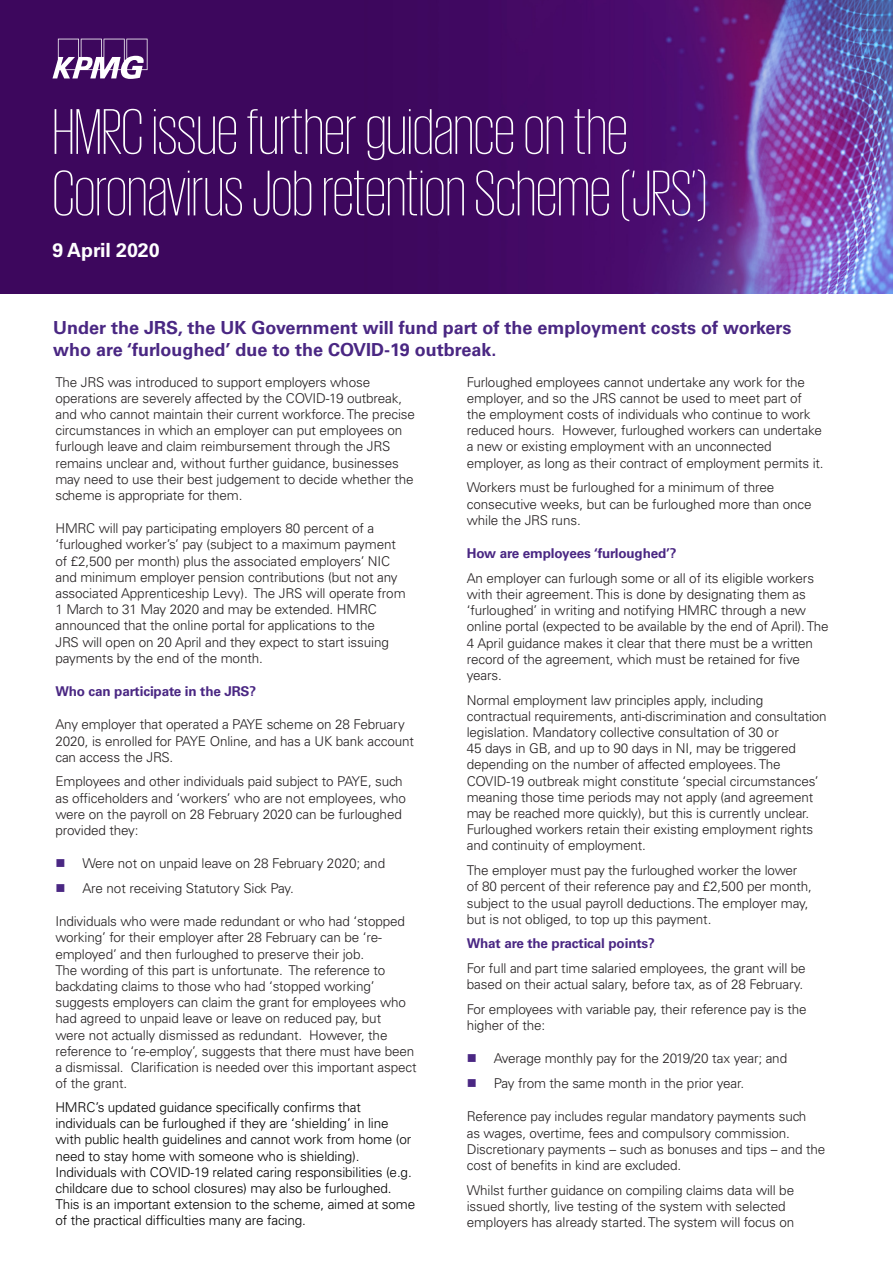
<style>
.page{position:relative;width:893px;height:1263px;background:#fff}
.page>*{position:absolute;margin:0;border:0;box-sizing:border-box;transform-origin:0 0}
.t1{font:200 66px/61.5px "KPMG";color:#fff}
.t2{font:700 19.5px "Univers LT Std";color:#fff}
.t3{font:700 18px/21.6px "Univers LT Std";color:#4a2783}
.t4{font:300 13.5px/16.2px "Univers LT Std";letter-spacing:-.01em;color:#231f20}
.t5{font:300 13.5px/16.2px "Univers LT Std";letter-spacing:-.01em;color:#000}
.t6{font:700 13.5px "Univers LT Std";letter-spacing:-.01em;color:#4a2783}
</style>
<div class="page">
<img style="left:0;top:0;width:893px;height:293px">
<svg style="left:53px;top:39px;width:95px;height:40px"></svg>
<h1 class="t1" style="left:52px;top:99px;width:657px">HMRC issue further guidance on the<br>Coronavirus Job retention Scheme (‘JRS’)</h1>
<h2 class="t2" style="left:52px;top:239px;width:109px">9 April 2020</h2>
<h3 class="t3" style="left:53px;top:317px;width:740px">Under the JRS, the UK Government will fund part of the employment costs of workers who are ‘furloughed’ due to the COVID-19 outbreak.</h3>
<p class="t4" style="left:55px;top:374px;width:361px">The JRS was introduced to support employers whose operations are severely affected by the COVID-19 outbreak, and who cannot maintain their current workforce. The precise circumstances in which an employer can put employees on furlough leave and claim reimbursement through the JRS remains unclear and, without further guidance, businesses may need to use their best judgement to decide whether the scheme is appropriate for them.</p>
<p class="t4" style="left:55px;top:520px;width:352px">HMRC will pay participating employers 80 percent of a ‘furloughed worker’s’ pay (subject to a maximum payment of £2,500 per month) plus the associated employers’ NIC and minimum employer pension contributions (but not any associated Apprenticeship Levy). The JRS will operate from 1 March to 31 May 2020 and may be extended. HMRC announced that the online portal for applications to the<br>JRS will open on 20 April and they expect to start issuing payments by the end of the month.</p>
<p class="t6" style="left:55px;top:683px;width:202px">Who can participate in the JRS?</p>
<p class="t4" style="left:55px;top:716px;width:360px">Any employer that operated a PAYE scheme on 28 February<br>2020, is enrolled for PAYE Online, and has a UK bank account can access the JRS.</p>
<p class="t4" style="left:55px;top:773px;width:352px">Employees and other individuals paid subject to PAYE, such as officeholders and ‘workers’ who are not employees, who were on the payroll on 28 February 2020 can be furloughed provided they:</p>
<p class="t4" style="left:82px;top:851px;width:304px;line-height:24.8px">Were not on unpaid leave on 28 February 2020; and<br>Are not receiving Statutory Sick Pay.</p>
<p class="t4" style="left:55px;top:913px;width:363px">Individuals who were made redundant or who had ‘stopped working’ for their employer after 28 February can be ‘re&shy;employed’ and then furloughed to preserve their job.<br>The wording of this part is unfortunate. The reference to backdating claims to those who had ‘stopped working’ suggests employers can claim the grant for employees who had agreed to unpaid leave or leave on reduced pay, but<br>were not actually dismissed as redundant. However, the reference to ‘re-employ’, suggests that there must have been a dismissal. Clarification is needed over this important aspect of the grant.</p>
<p class="t5" style="left:55px;top:1099px;width:361px">HMRC’s updated guidance specifically confirms that individuals can be furloughed if they are ‘shielding’ in line with public health guidelines and cannot work from home (or need to stay home with someone who is shielding).<br>Individuals with COVID-19 related caring responsibilities (e.g. childcare due to school closures) may also be furloughed.<br>This is an important extension to the scheme, aimed at some of the practical difficulties many are facing.</p>
<p class="t4" style="left:467px;top:374px;width:358px">Furloughed employees cannot undertake any work for the employer, and so the JRS cannot be used to meet part of the employment costs of individuals who continue to work reduced hours. However, furloughed workers can undertake a new or existing employment with an unconnected employer, as long as their contract of employment permits it.</p>
<p class="t4" style="left:467px;top:479px;width:346px">Workers must be furloughed for a minimum of three consecutive weeks, but can be furloughed more than once while the JRS runs.</p>
<p class="t6" style="left:467px;top:545px;width:211px">How are employees ‘furloughed’?</p>
<p class="t4" style="left:467px;top:570px;width:363px">An employer can furlough some or all of its eligible workers with their agreement. This is done by designating them as ‘furloughed’ in writing and notifying HMRC through a new online portal (expected to be available by the end of April). The 4 April guidance makes it clear that there must be a written record of the agreement, which must be retained for five years.</p>
<p class="t4" style="left:467px;top:692px;width:362px">Normal employment law principles apply, including contractual requirements, anti-discrimination and consultation legislation. Mandatory collective consultation of 30 or<br>45 days in GB, and up to 90 days in NI, may be triggered depending on the number of affected employees. The COVID-19 outbreak might constitute ‘special circumstances’ meaning those time periods may not apply (and agreement may be reached more quickly), but this is currently unclear.<br>Furloughed workers retain their existing employment rights and continuity of employment.</p>
<p class="t4" style="left:467px;top:862px;width:347px">The employer must pay the furloughed worker the lower of 80 percent of their reference pay and £2,500 per month, subject to the usual payroll deductions. The employer may, but is not obliged, to top up this payment.</p>
<p class="t6" style="left:467px;top:936px;width:190px">What are the practical points?</p>
<p class="t4" style="left:467px;top:960px;width:341px">For full and part time salaried employees, the grant will be based on their actual salary, before tax, as of 28 February.</p>
<p class="t4" style="left:467px;top:1001px;width:341px">For employees with variable pay, their reference pay is the higher of the:</p>
<p class="t4" style="left:494px;top:1046px;width:295px;line-height:24.8px">Average monthly pay for the 2019/20 tax year; and<br>Pay from the same month in the prior year.</p>
<p class="t4" style="left:467px;top:1108px;width:360px">Reference pay includes regular mandatory payments such<br>as wages, overtime, fees and compulsory commission.<br>Discretionary payments – such as bonuses and tips – and the cost of benefits in kind are excluded.</p>
<p class="t4" style="left:467px;top:1182px;width:329px">Whilst further guidance on compiling claims data will be issued shortly, live testing of the system with selected employers has already started. The system will focus on</p>
</div>
